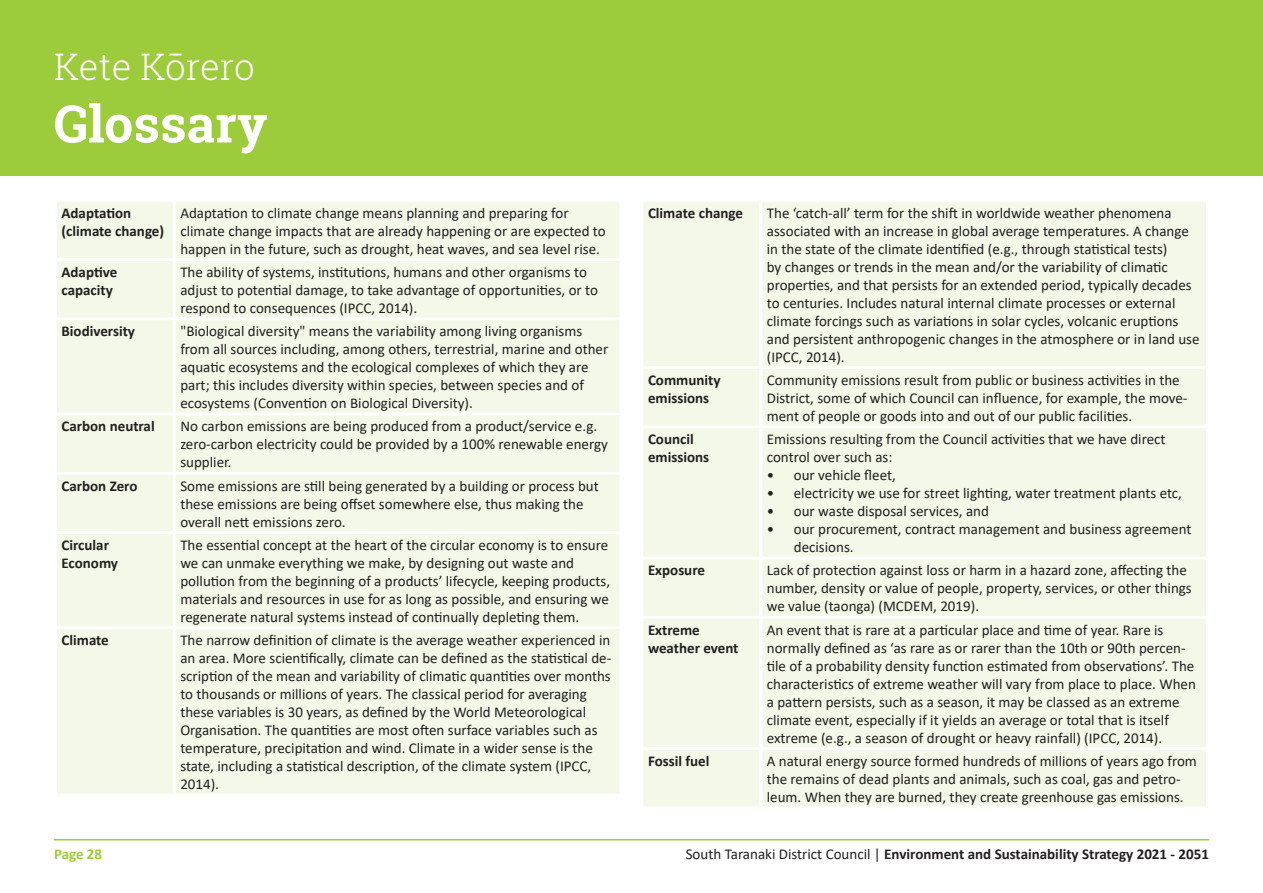
<style>
.page{position:relative;width:1263px;height:893px;background:#fff}
.page>*{position:absolute;margin:0;border:0;box-sizing:border-box;transform-origin:0 0}
.t1{font:700 51.75px "Roboto Slab";color:#fff}
.t2{font:300 36.6px "Roboto Slab";letter-spacing:-.005em;color:#fff}
.t3{font:15px/18px "Calibri";color:#231f20}
.t4{font:700 15px/18px "Calibri";color:#231f20}
.t5{font:700 15px "Calibri";letter-spacing:-.005em;color:#9ccb3b}
.s1{font-weight:400}
</style>
<div class="page">
<hr style="left:54px;top:839px;width:1155px;height:1px;background:#9ccb3b">
<div style="left:0;top:0;width:1263px;height:175px;background:#9ccb3b"></div>
<div style="left:57px;top:202px;width:562px;height:592px;background:#f3f8e8"></div>
<hr style="left:173px;top:202px;width:3px;height:56px;background:#fff">
<hr style="left:54px;top:258px;width:120px;height:3px;background:#fff">
<hr style="left:174px;top:258px;width:448px;height:3px;background:#fff">
<hr style="left:173px;top:261px;width:3px;height:56px;background:#fff">
<hr style="left:54px;top:317px;width:120px;height:3px;background:#fff">
<hr style="left:174px;top:317px;width:448px;height:3px;background:#fff">
<hr style="left:173px;top:320px;width:3px;height:93px;background:#fff">
<hr style="left:54px;top:413px;width:120px;height:3px;background:#fff">
<hr style="left:174px;top:413px;width:448px;height:3px;background:#fff">
<hr style="left:173px;top:416px;width:3px;height:56px;background:#fff">
<hr style="left:54px;top:472px;width:120px;height:3px;background:#fff">
<hr style="left:174px;top:472px;width:448px;height:3px;background:#fff">
<hr style="left:173px;top:475px;width:3px;height:56px;background:#fff">
<hr style="left:54px;top:531px;width:120px;height:3px;background:#fff">
<hr style="left:174px;top:531px;width:448px;height:3px;background:#fff">
<hr style="left:173px;top:534px;width:3px;height:92px;background:#fff">
<hr style="left:54px;top:626px;width:120px;height:3px;background:#fff">
<hr style="left:174px;top:626px;width:448px;height:3px;background:#fff">
<hr style="left:173px;top:629px;width:3px;height:165px;background:#fff">
<div style="left:643px;top:202px;width:563px;height:604px;background:#f3f8e8"></div>
<hr style="left:759px;top:202px;width:3px;height:164px;background:#fff">
<hr style="left:640px;top:366px;width:121px;height:3px;background:#fff">
<hr style="left:761px;top:366px;width:448px;height:3px;background:#fff">
<hr style="left:759px;top:369px;width:3px;height:56px;background:#fff">
<hr style="left:640px;top:425px;width:121px;height:3px;background:#fff">
<hr style="left:761px;top:425px;width:448px;height:3px;background:#fff">
<hr style="left:759px;top:428px;width:3px;height:129px;background:#fff">
<hr style="left:640px;top:557px;width:121px;height:3px;background:#fff">
<hr style="left:761px;top:557px;width:448px;height:3px;background:#fff">
<hr style="left:759px;top:560px;width:3px;height:56px;background:#fff">
<hr style="left:640px;top:616px;width:121px;height:3px;background:#fff">
<hr style="left:761px;top:616px;width:448px;height:3px;background:#fff">
<hr style="left:759px;top:619px;width:3px;height:128px;background:#fff">
<hr style="left:640px;top:747px;width:121px;height:3px;background:#fff">
<hr style="left:761px;top:747px;width:448px;height:3px;background:#fff">
<hr style="left:759px;top:750px;width:3px;height:56px;background:#fff">
<p class="t2" style="left:54px;top:42px;width:202px">Kete Kōrero</p>
<p class="t1" style="left:54px;top:88px;width:215px">Glossary</p>
<p class="t4" style="left:62px;top:203px;width:104px">Adaptation (climate change)</p>
<p class="t3" style="left:180px;top:203px;width:427px">Adaptation to climate change means planning and preparing for climate change impacts that are already happening or are expected to happen in the future, such as drought, heat waves, and sea level rise.</p>
<p class="t4" style="left:62px;top:263px;width:57px">Adaptive capacity</p>
<p class="t3" style="left:180px;top:262px;width:419px">The ability of systems, institutions, humans and other organisms to adjust to potential damage, to take advantage of opportunities, or to respond to consequences (IPCC, 2014).</p>
<p class="t4" style="left:62px;top:322px;width:75px">Biodiversity</p>
<p class="t3" style="left:180px;top:322px;width:429px">"Biological diversity" means the variability among living organisms from all sources including, among others, terrestrial, marine and other aquatic ecosystems and the ecological complexes of which they are part; this includes diversity within species, between species and of ecosystems (Convention on Biological Diversity).</p>
<p class="t4" style="left:62px;top:417px;width:95px">Carbon neutral</p>
<p class="t3" style="left:180px;top:417px;width:429px">No carbon emissions are being produced from a product/service e.g. zero-carbon electricity could be provided by a 100% renewable energy supplier.</p>
<p class="t4" style="left:62px;top:476px;width:77px">Carbon Zero</p>
<p class="t3" style="left:180px;top:476px;width:420px">Some emissions are still being generated by a building or process but these emissions are being offset somewhere else, thus making the overall nett emissions zero.</p>
<p class="t4" style="left:62px;top:536px;width:58px">Circular<br>Economy</p>
<p class="t3" style="left:180px;top:535px;width:431px">The essential concept at the heart of the circular economy is to ensure we can unmake everything we make, by designing out waste and pollution from the beginning of a products’ lifecycle, keeping products, materials and resources in use for as long as possible, and ensuring we regenerate natural systems instead of continually depleting them.</p>
<p class="t4" style="left:62px;top:631px;width:49px">Climate</p>
<p class="t3" style="left:180px;top:631px;width:432px">The narrow definition of climate is the average weather experienced in an area. More scientifically, climate can be defined as the statistical de&shy;scription of the mean and variability of climatic quantities over months to thousands or millions of years. The classical period for averaging these variables is 30 years, as defined by the World Meteorological Organisation. The quantities are most often surface variables such as temperature, precipitation and wind. Climate in a wider sense is the state, including a statistical description, of the climate system (IPCC, 2014).</p>
<p class="t4" style="left:648px;top:203px;width:97px">Climate change</p>
<p class="t3" style="left:767px;top:203px;width:434px">The ‘catch-all’ term for the shift in worldwide weather phenomena associated with an increase in global average temperatures. A change in the state of the climate identified (e.g., through statistical tests)<br>by changes or trends in the mean and/or the variability of climatic properties, and that persists for an extended period, typically decades to centuries. Includes natural internal climate processes or external climate forcings such as variations in solar cycles, volcanic eruptions and persistent anthropogenic changes in the atmosphere or in land use (IPCC, 2014).</p>
<p class="t4" style="left:648px;top:371px;width:74px">Community emissions</p>
<p class="t3" style="left:767px;top:370px;width:422px">Community emissions result from public or business activities in the<br>District, some of which Council can influence, for example, the move&shy;ment of people or goods into and out of our public facilities.</p>
<p class="t4" style="left:648px;top:430px;width:63px">Council emissions</p>
<p class="t3" style="left:767px;top:430px;width:400px">Emissions resulting from the Council activities that we have direct control over such as:</p>
<p class="t3" style="left:767px;top:466px;width:131px">• our vehicle fleet,</p>
<p class="t3" style="left:767px;top:484px;width:417px">• electricity we use for street lighting, water treatment plants etc,</p>
<p class="t3" style="left:767px;top:502px;width:224px">• our waste disposal services, and</p>
<p class="t3" style="left:794px;top:520px;width:399px;text-indent:-27px">• our procurement, contract management and business agreement decisions.</p>
<p class="t4" style="left:648px;top:561px;width:59px">Exposure</p>
<p class="t3" style="left:767px;top:561px;width:426px">Lack of protection against loss or harm in a hazard zone, affecting the number, density or value of people, property, services, or other things we value (taonga) (MCDEM, 2019).</p>
<p class="t4" style="left:648px;top:620px;width:92px">Extreme weather event</p>
<p class="t3" style="left:767px;top:620px;width:431px">An event that is rare at a particular place and time of year. Rare is normally defined as ‘as rare as or rarer than the 10th or 90th percen&shy;tile of a probability density function estimated from observations’. The characteristics of extreme weather will vary from place to place. When a pattern persists, such as a season, it may be classed as an extreme climate event, especially if it yields an average or total that is itself extreme (e.g., a season of drought or heavy rainfall) (IPCC, 2014).</p>
<p class="t4" style="left:648px;top:752px;width:63px">Fossil fuel</p>
<p class="t3" style="left:767px;top:751px;width:432px">A natural energy source formed hundreds of millions of years ago from the remains of dead plants and animals, such as coal, gas and petro&shy;leum. When they are burned, they create greenhouse gas emissions.</p>
<p class="t5" style="left:54px;top:844px;width:50px">Page 28</p>
<p class="t4" style="left:686px;top:845px;width:525px"><span class="s1">South Taranaki District Council |</span> Environment and Sustainability Strategy 2021 - 2051</p>
</div>
